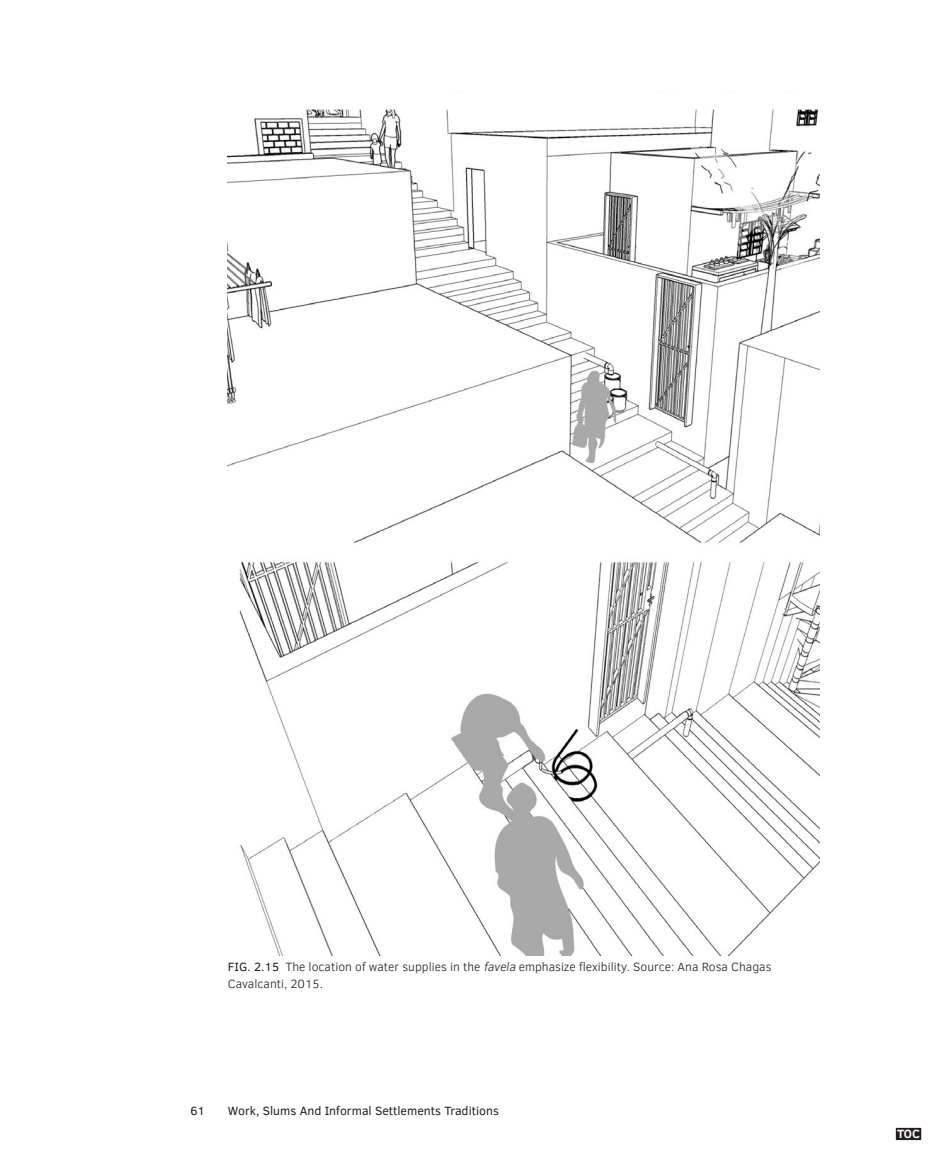
<style>
.page{position:relative;width:945px;height:1166px;background:#fff}
.page>*{position:absolute;margin:0;border:0;box-sizing:border-box;transform-origin:0 0}
.t1{font:300 12.25px/17.2px "Clear Sans";color:#231f20}
.t2{font:12.25px "Clear Sans";color:#231f20}
.t3{font:700 12.25px "Clear Sans";color:#fff}
.s1{font-weight:400}
.s2{font-style:italic}
</style>
<div class="page">
<img style="left:228px;top:109px;width:591px;height:847px">
<div style="left:895px;top:1127px;width:27px;height:13px;background:#231f20;border:1px solid #fff"></div>
<p class="t1" style="left:228px;top:958px;width:545px"><span class="s1">FIG. 2.15</span> The location of water supplies in the <span class="s2">favela</span> emphasize flexibility. Source: Ana Rosa Chagas<br>Cavalcanti, 2015.</p>
<p class="t2" style="left:191px;top:1102px;width:16px">61</p>
<p class="t2" style="left:228px;top:1102px;width:273px">Work, Slums And Informal Settlements Traditions</p>
<p class="t3" style="left:897px;top:1124px;width:25px">TOC</p>
</div>
